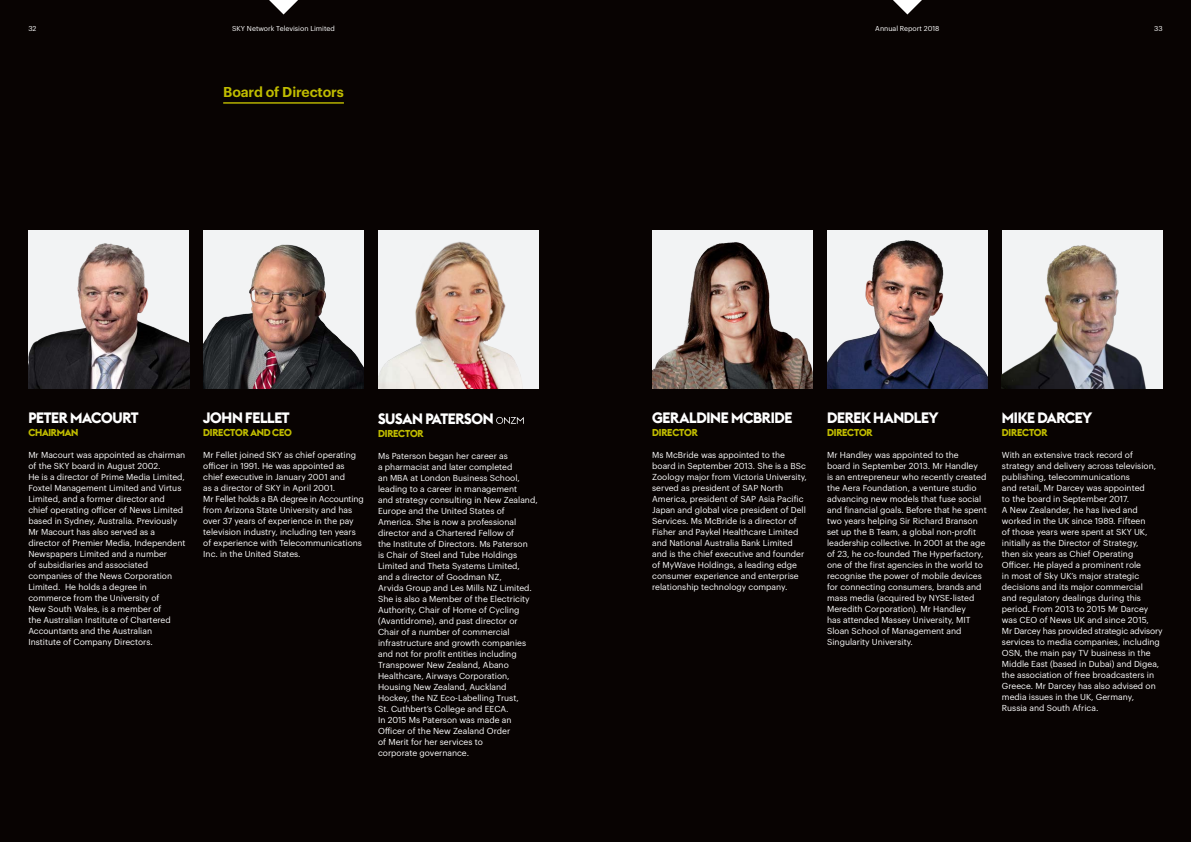
<style>
.page{position:relative;width:1191px;height:842px;background:#080302}
.page>*{position:absolute;margin:0;border:0;box-sizing:border-box;transform-origin:0 0}
.t1{font:15px "Euclid SKY Bold";letter-spacing:-.02em;color:#fff}
.t2{font:600 14px "Graphik SKY";letter-spacing:-.01em;color:#c0bc00}
.t3{font:10px "Euclid SKY Bold";letter-spacing:-.02em;color:#c0bc00}
.t4{font:8.5px/11px "Graphik SKY";color:#fff}
.t5{font:7px "Graphik SKY";color:#fff}
</style>
<div class="page">
<img style="left:827px;top:230px;width:160px;height:158px">
<img style="left:652px;top:230px;width:161px;height:158px">
<img style="left:378px;top:230px;width:161px;height:158px">
<svg style="left:496px;top:417px;width:28px;height:7px"></svg>
<hr style="left:223px;top:102px;width:121px;height:2px;background:#c0bc00">
<img style="left:203px;top:230px;width:161px;height:158px">
<img style="left:28px;top:232px;width:161px;height:156px">
<div style="left:1002px;top:230px;width:160px;height:158px;background:#f2f3f4"></div>
<img style="left:1002px;top:245px;width:144px;height:143px">
<svg style="left:893px;top:0;width:29px;height:15px"></svg>
<svg style="left:269px;top:0;width:29px;height:15px"></svg>
<p class="t5" style="left:28px;top:23px;width:10px">32</p>
<p class="t5" style="left:232px;top:23px;width:104px">SKY Network Television Limited</p>
<p class="t5" style="left:875px;top:23px;width:66px">Annual Report 2018</p>
<p class="t5" style="left:1154px;top:23px;width:10px">33</p>
<h2 class="t2" style="left:223px;top:81px;width:122px">Board of Directors</h2>
<h1 class="t1" style="left:28px;top:408px;width:9px">PETER</h1>
<h1 class="t1" style="left:70px;top:408px;width:61px">MACOURT</h1>
<p class="t3" style="left:28px;top:426px;width:8px">CHA</p>
<p class="t3" style="left:48px;top:426px;width:32px">IRMAN</p>
<p class="t4" style="left:28px;top:449px;width:159px">Mr Macourt was appointed as chairman of the SKY board in August 2002.<br>He is a director of Prime Media Limited, Foxtel Management Limited and Virtus Limited, and a former director and chief operating officer of News Limited based in Sydney, Australia. Previously Mr Macourt has also served as a director of Premier Media, Independent Newspapers Limited and a number<br>of subsidiaries and associated companies of the News Corporation Limited. He holds a degree in commerce from the University of<br>New South Wales, is a member of<br>the Australian Institute of Chartered Accountants and the Australian Institute of Company Directors.</p>
<h1 class="t1" style="left:203px;top:408px;width:88px">JOHN FELLET</h1>
<p class="t3" style="left:203px;top:426px;width:90px">DIRECTOR AND CEO</p>
<p class="t4" style="left:203px;top:449px;width:162px">Mr Fellet joined SKY as chief operating officer in 1991. He was appointed as chief executive in January 2001 and<br>as a director of SKY in April 2001.<br>Mr Fellet holds a BA degree in Accounting from Arizona State University and has over 37 years of experience in the pay television industry, including ten years of experience with Telecommunications Inc. in the United States.</p>
<h1 class="t1" style="left:378px;top:409px;width:117px">SUSAN PATERSON</h1>
<p class="t3" style="left:378px;top:427px;width:47px">DIRECTOR</p>
<p class="t4" style="left:378px;top:450px;width:161px">Ms Paterson began her career as<br>a pharmacist and later completed<br>an MBA at London Business School, leading to a career in management<br>and strategy consulting in New Zealand, Europe and the United States of America. She is now a professional director and a Chartered Fellow of<br>the Institute of Directors. Ms Paterson<br>is Chair of Steel and Tube Holdings Limited and Theta Systems Limited,<br>and a director of Goodman NZ,<br>Arvida Group and Les Mills NZ Limited.<br>She is also a Member of the Electricity Authority, Chair of Home of Cycling (Avantidrome), and past director or Chair of a number of commercial infrastructure and growth companies and not for profit entities including Transpower New Zealand, Abano Healthcare, Airways Corporation, Housing New Zealand, Auckland Hockey, the NZ Eco-Labelling Trust,<br>St. Cuthbert’s College and EECA.<br>In 2015 Ms Paterson was made an Officer of the New Zealand Order<br>of Merit for her services to<br>corporate governance.</p>
<h1 class="t1" style="left:652px;top:408px;width:142px">GERALDINE MCBRIDE</h1>
<p class="t3" style="left:652px;top:426px;width:47px">DIRECTOR</p>
<p class="t4" style="left:652px;top:449px;width:156px">Ms McBride was appointed to the board in September 2013. She is a BSc Zoology major from Victoria University, served as president of SAP North America, president of SAP Asia Pacific Japan and global vice president of Dell Services. Ms McBride is a director of Fisher and Paykel Healthcare Limited and National Australia Bank Limited and is the chief executive and founder of MyWave Holdings, a leading edge consumer experience and enterprise relationship technology company.</p>
<h1 class="t1" style="left:827px;top:408px;width:20px">DEREK</h1>
<h1 class="t1" style="left:873px;top:408px;width:30px">HANDLEY</h1>
<p class="t3" style="left:827px;top:426px;width:47px">DIRECTOR</p>
<p class="t4" style="left:827px;top:449px;width:161px">Mr Handley was appointed to the<br>board in September 2013. Mr Handley<br>is an entrepreneur who recently created the Aera Foundation, a venture studio advancing new models that fuse social and financial goals. Before that he spent two years helping Sir Richard Branson set up the B Team, a global non-profit leadership collective. In 2001 at the age of 23, he co-founded The Hyperfactory, one of the first agencies in the world to recognise the power of mobile devices for connecting consumers, brands and mass media (acquired by NYSE-listed Meredith Corporation). Mr Handley<br>has attended Massey University, MIT Sloan School of Management and Singularity University.</p>
<h1 class="t1" style="left:1002px;top:408px;width:83px">MIKE DARCEY</h1>
<p class="t3" style="left:1002px;top:426px;width:47px">DIRECTOR</p>
<p class="t4" style="left:1002px;top:449px;width:162px">With an extensive track record of strategy and delivery across television, publishing, telecommunications<br>and retail, Mr Darcey was appointed<br>to the board in September 2017.<br>A New Zealander, he has lived and worked in the UK since 1989. Fifteen<br>of those years were spent at SKY UK, initially as the Director of Strategy,<br>then six years as Chief Operating Officer. He played a prominent role<br>in most of Sky UK’s major strategic decisions and its major commercial<br>and regulatory dealings during this period. From 2013 to 2015 Mr Darcey was CEO of News UK and since 2015,<br>Mr Darcey has provided strategic advisory services to media companies, including OSN, the main pay TV business in the Middle East (based in Dubai) and Digea, the association of free broadcasters in Greece. Mr Darcey has also advised on media issues in the UK, Germany,<br>Russia and South Africa.</p>
</div>
